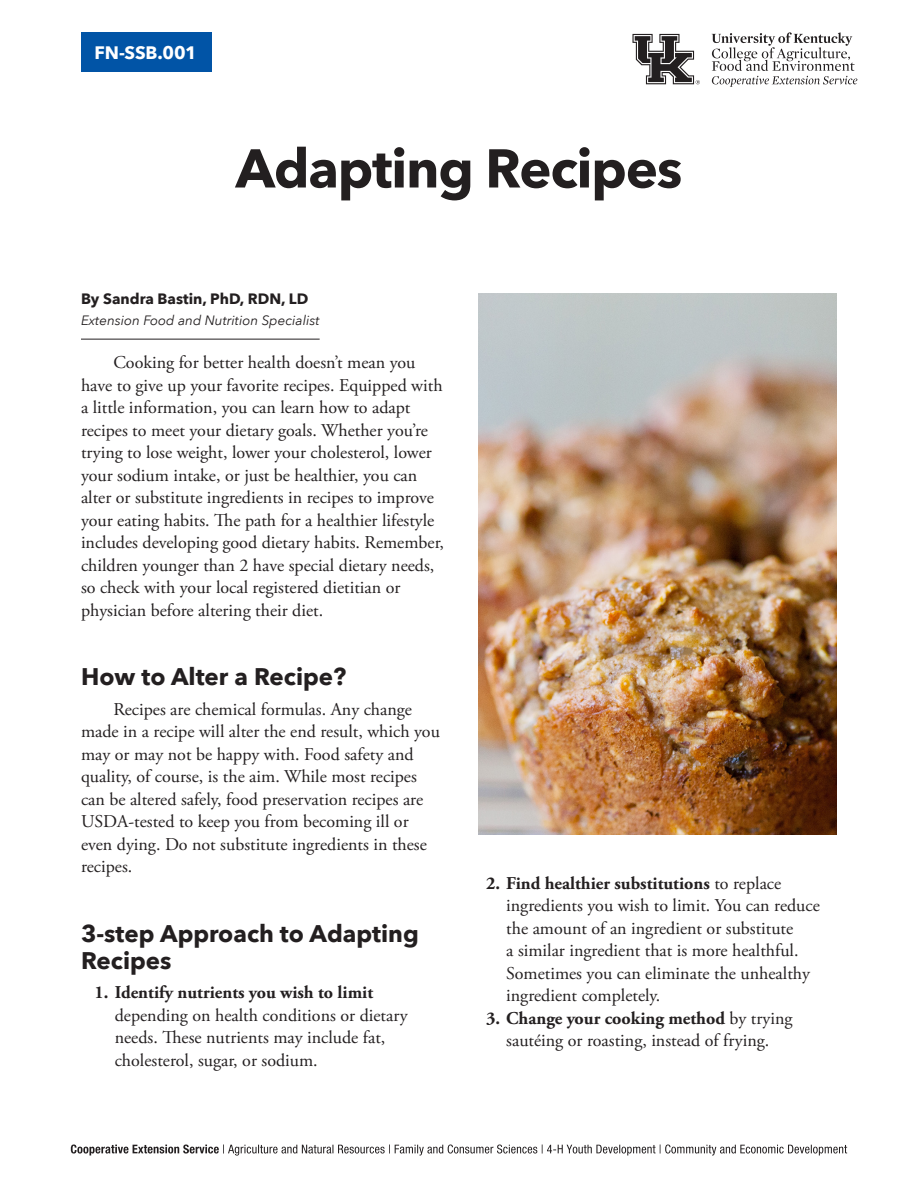
<style>
.page{position:relative;width:918px;height:1188px;background:#fff}
.page>*{position:absolute;margin:0;border:0;box-sizing:border-box;transform-origin:0 0}
.Headline{font:700 54px "Avenir Next";letter-spacing:-.02em;color:#231f20}
.Subhead1{font:700 24px/27px "Avenir Next";color:#231f20}
.Body_text{font:18px/22.5px "Adobe Garamond Pro";color:#231f20}
.t1{font:700 18px "Avenir Next";letter-spacing:-.01em;color:#fff}
.Byline1{font:700 15px "Avenir Next";color:#231f20}
.Byline2{font:italic 13.5px "Avenir Next";color:#231f20}
.s1{font-weight:700}
</style>
<div class="page">
<hr style="left:81px;top:339px;width:239px;height:1px;background:#231f20">
<div style="left:81px;top:32px;width:131px;height:40px;background:#0154a6"></div>
<img style="left:479px;top:294px;width:358px;height:541px">
<svg style="left:71px;top:1145px;width:776px;height:11px"></svg>
<svg style="left:632px;top:34px;width:68px;height:50px"></svg>
<svg style="left:712px;top:32px;width:145px;height:55px"></svg>
<p class="t1" style="left:94px;top:37px;width:104px">FN-SSB.001</p>
<p class="Headline" style="left:236px;top:122px;width:448px">Adapting Recipes</p>
<p class="Byline1" style="left:81px;top:286px;width:229px">By Sandra Bastin, PhD, RDN, LD</p>
<p class="Byline2" style="left:81px;top:309px;width:240px">Extension Food and Nutrition Specialist</p>
<p class="Body_text" style="left:81px;top:352px;width:365px;text-indent:32px">Cooking for better health doesn’t mean you have to give up your favorite recipes. Equipped with a little information, you can learn how to adapt recipes to meet your dietary goals. Whether you’re trying to lose weight, lower your cholesterol, lower your sodium intake, or just be healthier, you can alter or substitute ingredients in recipes to improve your eating habits. The path for a healthier lifestyle includes developing good dietary habits. Remember, children younger than 2 have special dietary needs, so check with your local registered dietitian or physician before altering their diet.</p>
<p class="Subhead1" style="left:81px;top:663px;width:267px">How to Alter a Recipe?</p>
<p class="Body_text" style="left:81px;top:698px;width:360px;text-indent:32px">Recipes are chemical formulas. Any change made in a recipe will alter the end result, which you may or may not be happy with. Food safety and quality, of course, is the aim. While most recipes can be altered safely, food preservation recipes are USDA-tested to keep you from becoming ill or even dying. Do not substitute ingredients in these recipes.</p>
<p class="Subhead1" style="left:81px;top:920px;width:339px">3-step Approach to Adapting<br>Recipes</p>
<p class="Body_text" style="left:115px;top:982px;width:294px;text-indent:-20px"><span class="s1">1. Identify nutrients you wish to limit </span>depending on health conditions or dietary needs. These nutrients may include fat, cholesterol, sugar, or sodium.</p>
<p class="Body_text" style="left:506px;top:873px;width:315px;text-indent:-20px"><span class="s1">2. Find healthier substitutions</span> to replace ingredients you wish to limit. You can reduce the amount of an ingredient or substitute<br>a similar ingredient that is more healthful.<br>Sometimes you can eliminate the unhealthy ingredient completely.</p>
<p class="Body_text" style="left:486px;top:1008px;width:308px;text-align:center"><span class="s1">3. Change your cooking method</span> by trying sautéing or roasting, instead of frying.</p>
</div>
